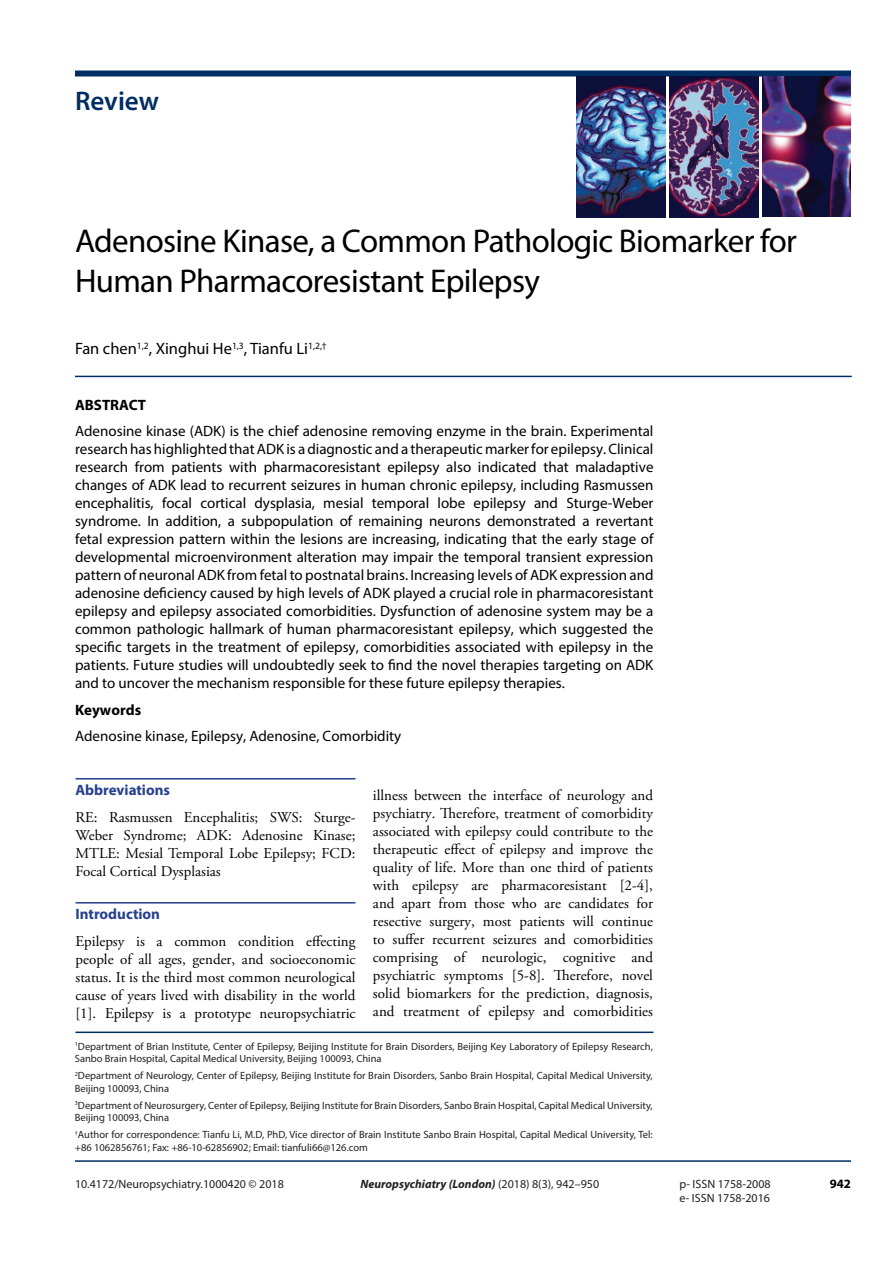
<style>
.page{position:relative;width:893px;height:1263px;background:#fff}
.page>*{position:absolute;margin:0;border:0;box-sizing:border-box;transform-origin:0 0}
.t1{font:33px/39.6px "Myriad Pro";letter-spacing:-.02em;color:#000}
.t2{font:600 27px "Myriad Pro";color:#002d62}
.t3{font:16.5px "Myriad Pro";color:#000}
.t4{font:15px/18px "Myriad Pro";color:#000;text-align:justify}
.t5{font:15px/18px "Adobe Garamond Pro";color:#000;text-align:justify}
.t6{font:700 15px "Myriad Pro";color:#25408f}
.t7{font:700 15px "Myriad Pro";color:#000}
.t8{font:700 12.75px "Myriad Pro";color:#000}
.t9{font:12px/14.4px "Myriad Pro";color:#231f20}
.t10{font:italic 700 12px "Myriad Pro";color:#231f20}
.t11{font:10.5px/12.6px "Myriad Pro";color:#231f20}
.s1{font-weight:400;font-style:normal}
</style>
<div class="page">
<div style="left:75px;top:71px;width:776px;height:6px;background:#002d62"></div>
<img style="left:576px;top:77px;width:89px;height:141px">
<img style="left:669px;top:77px;width:89px;height:140px">
<img style="left:763px;top:77px;width:88px;height:140px">
<hr style="left:75px;top:1160px;width:776px;height:2px;background:#002d62">
<hr style="left:75px;top:376px;width:777px;height:1px;background:#002d62">
<hr style="left:76px;top:1031px;width:577px;height:2px;background:#002d62">
<hr style="left:76px;top:778px;width:279px;height:1px;background:#25408f">
<hr style="left:76px;top:902px;width:279px;height:1px;background:#25408f">
<h2 class="t2" style="left:75px;top:84px;width:85px">Review</h2>
<h1 class="t1" style="left:75px;top:221px;width:723px">Adenosine Kinase, a Common Pathologic Biomarker for<br>Human Pharmacoresistant Epilepsy</h1>
<p class="t3" style="left:75px;top:339px;width:253px">Fan chen<sup>1,2</sup>, Xinghui He<sup>1,3</sup>, Tianfu Li<sup>1,2,†</sup></p>
<p class="t7" style="left:75px;top:395px;width:73px">ABSTRACT</p>
<p class="t4" style="left:75px;top:422px;width:580px">Adenosine kinase (ADK) is the chief adenosine removing enzyme in the brain. Experimental research has highlighted that ADK is a diagnostic and a therapeutic marker for epilepsy. Clinical research from patients with pharmacoresistant epilepsy also indicated that maladaptive changes of ADK lead to recurrent seizures in human chronic epilepsy, including Rasmussen encephalitis, focal cortical dysplasia, mesial temporal lobe epilepsy and Sturge-Weber syndrome. In addition, a subpopulation of remaining neurons demonstrated a revertant fetal expression pattern within the lesions are increasing, indicating that the early stage of developmental microenvironment alteration may impair the temporal transient expression pattern of neuronal ADK from fetal to postnatal brains. Increasing levels of ADK expression and adenosine deficiency caused by high levels of ADK played a crucial role in pharmacoresistant epilepsy and epilepsy associated comorbidities. Dysfunction of adenosine system may be a common pathologic hallmark of human pharmacoresistant epilepsy, which suggested the specific targets in the treatment of epilepsy, comorbidities associated with epilepsy in the patients. Future studies will undoubtedly seek to find the novel therapies targeting on ADK and to uncover the mechanism responsible for these future epilepsy therapies.</p>
<p class="t7" style="left:75px;top:700px;width:68px">Keywords</p>
<p class="t4" style="left:75px;top:727px;width:328px">Adenosine kinase, Epilepsy, Adenosine, Comorbidity</p>
<p class="t6" style="left:76px;top:780px;width:96px">Abbreviations</p>
<p class="t5" style="left:76px;top:808px;width:281px">RE: Rasmussen Encephalitis; SWS: Sturge-Weber Syndrome; ADK: Adenosine Kinase; MTLE: Mesial Temporal Lobe Epilepsy; FCD:<br>Focal Cortical Dysplasias</p>
<p class="t6" style="left:76px;top:904px;width:86px">Introduction</p>
<p class="t5" style="left:76px;top:932px;width:281px">Epilepsy is a common condition effecting people of all ages, gender, and socioeconomic status. It is the third most common neurological cause of years lived with disability in the world [1]. Epilepsy is a prototype neuropsychiatric</p>
<p class="t5" style="left:373px;top:787px;width:281px">illness between the interface of neurology and psychiatry. Therefore, treatment of comorbidity associated with epilepsy could contribute to the therapeutic effect of epilepsy and improve the quality of life. More than one third of patients with epilepsy are pharmacoresistant [2-4], and apart from those who are candidates for resective surgery, most patients will continue to suffer recurrent seizures and comorbidities comprising of neurologic, cognitive and psychiatric symptoms [5-8]. Therefore, novel solid biomarkers for the prediction, diagnosis, and treatment of epilepsy and comorbidities</p>
<p class="t11" style="left:75px;top:1040px;width:579px"><sup>1</sup>Department of Brian Institute, Center of Epilepsy, Beijing Institute for Brain Disorders, Beijing Key Laboratory of Epilepsy Research,<br>Sanbo Brain Hospital, Capital Medical University, Beijing 100093, China</p>
<p class="t11" style="left:75px;top:1069px;width:579px"><sup>2</sup>Department of Neurology, Center of Epilepsy, Beijing Institute for Brain Disorders, Sanbo Brain Hospital, Capital Medical University,<br>Beijing 100093, China</p>
<p class="t11" style="left:75px;top:1099px;width:579px"><sup>3</sup>Department of Neurosurgery, Center of Epilepsy, Beijing Institute for Brain Disorders, Sanbo Brain Hospital, Capital Medical University,<br>Beijing 100093, China</p>
<p class="t11" style="left:75px;top:1128px;width:579px"><sup>†</sup>Author for correspondence: Tianfu Li, M.D, PhD, Vice director of Brain Institute Sanbo Brain Hospital, Capital Medical University, Tel: +86 1062856761; Fax: +86-10-62856902; Email: tianfuli66@126.com</p>
<p class="t9" style="left:75px;top:1176px;width:210px">10.4172/Neuropsychiatry.1000420 © 2018</p>
<p class="t9" style="left:679px;top:1176px;width:93px">p- ISSN 1758-2008 e- ISSN 1758-2016</p>
<p class="t10" style="left:360px;top:1176px;width:240px">Neuropsychiatry (London) <span class="s1">(2018) 8(3), 942–950</span></p>
<p class="t8" style="left:830px;top:1176px;width:23px">942</p>
</div>
